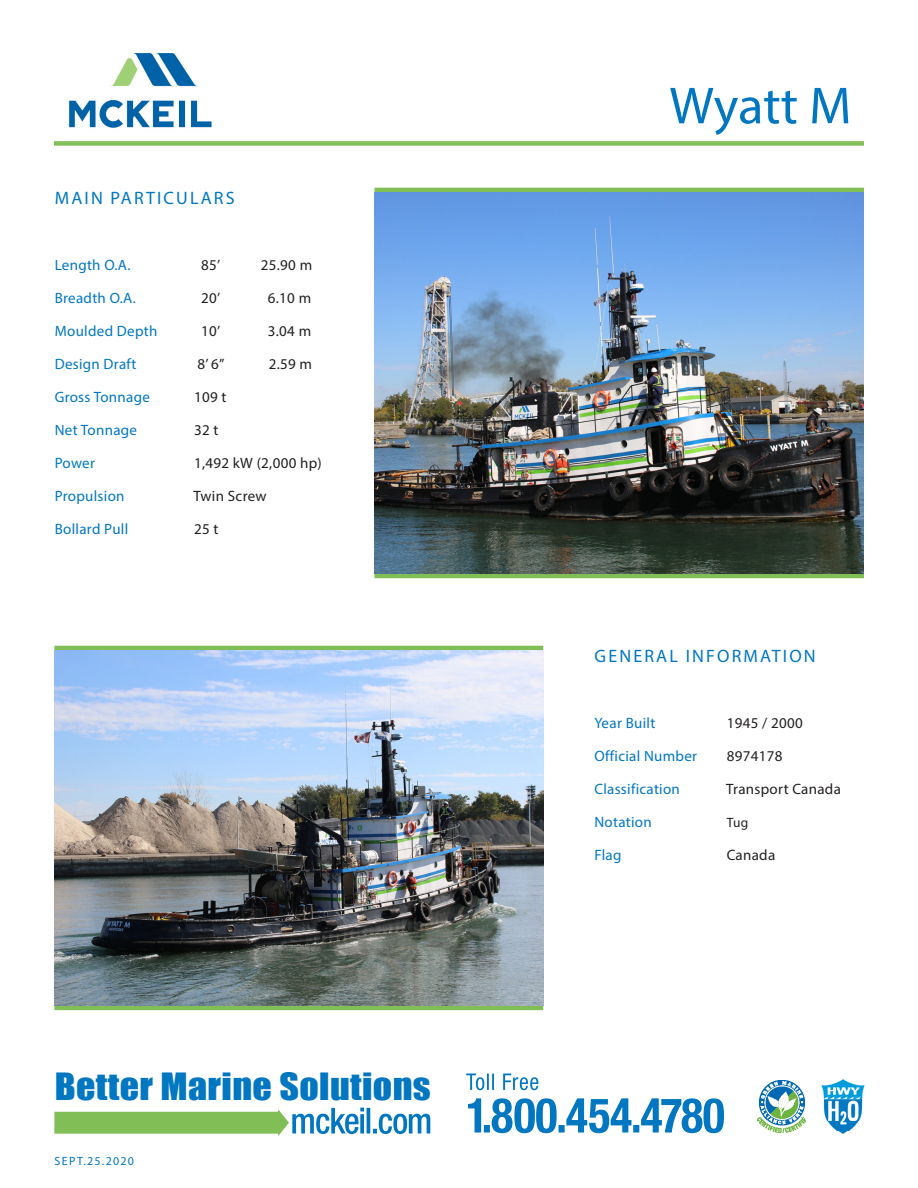
<style>
.page{position:relative;width:918px;height:1188px;background:#fff}
.page>*{position:absolute;margin:0;border:0;box-sizing:border-box;transform-origin:0 0}
.t1{font:52.5px "Myriad Pro";letter-spacing:-.005em;color:#0077c0}
.t2{font:34.5px "Impact";letter-spacing:.01em;color:#0077c0;scale:1.1 1}
.t3{font:18px "Myriad Pro";letter-spacing:.12em;color:#0077c0}
.t4{font:15px "Myriad Pro";letter-spacing:.02em;color:#0077c0}
.t5{font:15px "Myriad Pro";letter-spacing:.02em;color:#231f20}
.t6{font:13.5px "Myriad Pro";color:#231f20}
.t7{font:12px "Myriad Pro";letter-spacing:.1em;color:#0077c0}
</style>
<div class="page">
<div style="left:54px;top:141px;width:810px;height:5px;background:#82be56"></div>
<hr style="left:374px;top:574px;width:490px;height:4px;background:#82be56">
<hr style="left:374px;top:188px;width:490px;height:4px;background:#82be56">
<hr style="left:54px;top:646px;width:489px;height:4px;background:#82be56">
<hr style="left:54px;top:1006px;width:489px;height:4px;background:#82be56">
<img style="left:69px;top:53px;width:143px;height:75px">
<img style="left:757px;top:1081px;width:49px;height:52px">
<svg style="left:54px;top:1107px;width:376px;height:29px"></svg>
<img style="left:821px;top:1080px;width:44px;height:54px">
<svg style="left:468px;top:1098px;width:256px;height:35px"></svg>
<svg style="left:466px;top:1074px;width:72px;height:16px"></svg>
<img style="left:374px;top:192px;width:490px;height:382px">
<img style="left:55px;top:650px;width:488px;height:356px">
<p class="t3" style="left:55px;top:187px;width:181px">MAIN PARTICULARS</p>
<p class="t4" style="left:55px;top:256px;width:77px">Length O.A.</p>
<p class="t5" style="left:201px;top:256px;width:21px">85’</p>
<p class="t5" style="left:261px;top:256px;width:53px">25.90 m</p>
<p class="t4" style="left:55px;top:289px;width:83px">Breadth O.A.</p>
<p class="t5" style="left:201px;top:289px;width:21px">20’</p>
<p class="t5" style="left:268px;top:289px;width:45px">6.10 m</p>
<p class="t4" style="left:55px;top:322px;width:104px">Moulded Depth</p>
<p class="t5" style="left:201px;top:322px;width:21px">10’</p>
<p class="t5" style="left:268px;top:322px;width:45px">3.04 m</p>
<p class="t4" style="left:55px;top:355px;width:83px">Design Draft</p>
<p class="t5" style="left:198px;top:355px;width:28px">8’ 6”</p>
<p class="t5" style="left:269px;top:355px;width:45px">2.59 m</p>
<p class="t4" style="left:55px;top:388px;width:97px">Gross Tonnage</p>
<p class="t5" style="left:194px;top:388px;width:34px">109 t</p>
<p class="t4" style="left:55px;top:421px;width:84px">Net Tonnage</p>
<p class="t5" style="left:194px;top:421px;width:26px">32 t</p>
<p class="t4" style="left:55px;top:454px;width:42px">Power</p>
<p class="t5" style="left:194px;top:454px;width:129px">1,492 kW (2,000 hp)</p>
<p class="t4" style="left:55px;top:487px;width:71px">Propulsion</p>
<p class="t5" style="left:193px;top:487px;width:75px">Twin Screw</p>
<p class="t4" style="left:55px;top:520px;width:75px">Bollard Pull</p>
<p class="t5" style="left:194px;top:520px;width:26px">25 t</p>
<p class="t2" style="left:55px;top:1060px;width:343px">Better Marine Solutions</p>
<p class="t7" style="left:55px;top:1153px;width:81px">SEPT.25.2020</p>
<p class="t1" style="left:669px;top:73px;width:183px">Wyatt M</p>
<p class="t3" style="left:595px;top:645px;width:223px">GENERAL INFORMATION</p>
<p class="t4" style="left:594px;top:714px;width:62px">Year Built</p>
<p class="t5" style="left:727px;top:714px;width:78px">1945 / 2000</p>
<p class="t4" style="left:594px;top:747px;width:104px">Official Number</p>
<p class="t5" style="left:727px;top:747px;width:57px">8974178</p>
<p class="t4" style="left:594px;top:780px;width:87px">Classification</p>
<p class="t5" style="left:726px;top:780px;width:116px">Transport Canada</p>
<p class="t4" style="left:594px;top:813px;width:59px">Notation</p>
<p class="t6" style="left:727px;top:814px;width:23px">Tug</p>
<p class="t4" style="left:594px;top:846px;width:29px">Flag</p>
<p class="t5" style="left:727px;top:846px;width:50px">Canada</p>
</div>
